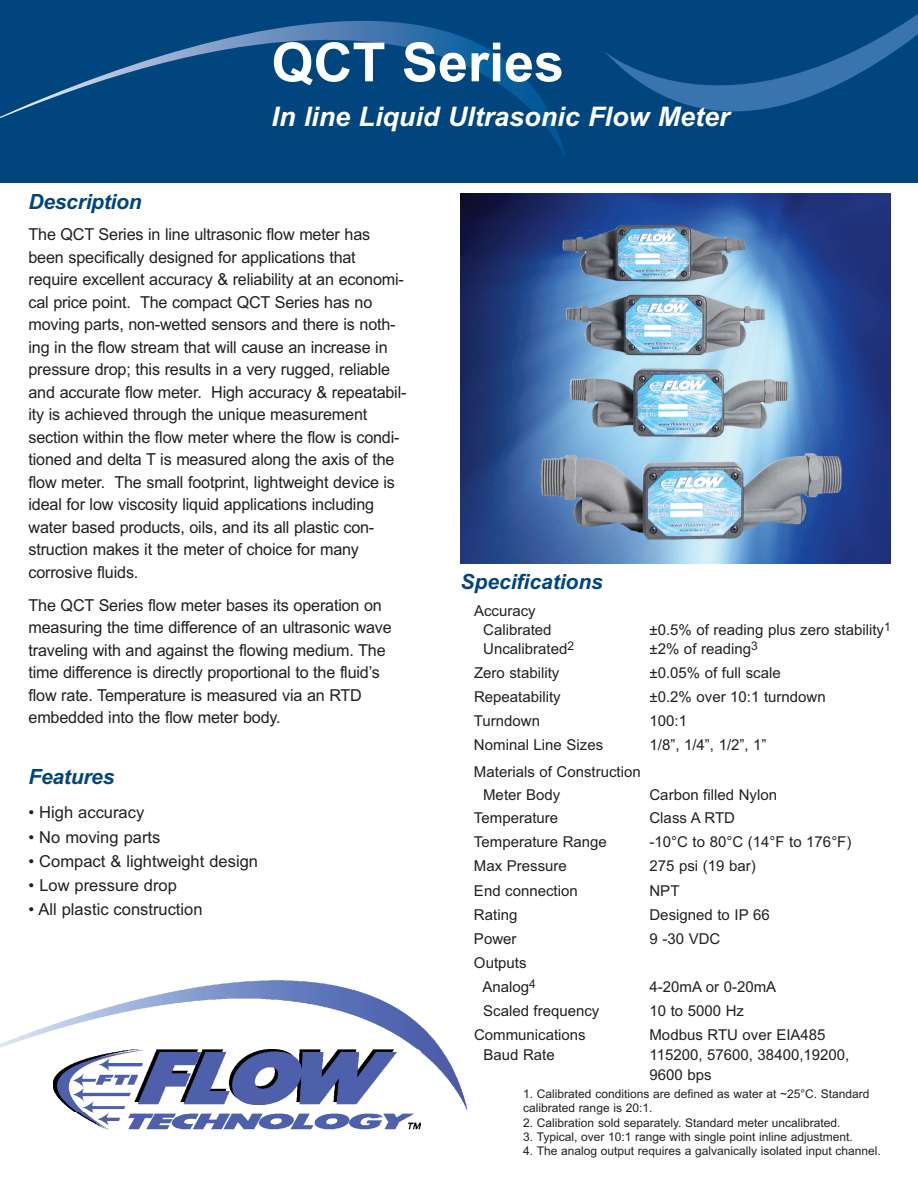
<style>
.page{position:relative;width:918px;height:1188px;background:#fff}
.page>*{position:absolute;margin:0;border:0;box-sizing:border-box;transform-origin:0 0}
.t1{font:700 54px "Arial";color:#fff}
.t2{font:italic 700 27px "Arial";color:#fff}
.t3{font:italic 700 21px "Arial";letter-spacing:-.01em;color:#01457f}
.t4{font:16.5px/22.5px "Arial";letter-spacing:-.01em;color:#231f20}
.t5{font:15px/18.8px "Arial";color:#231f20}
.t6{font:12px/14.4px "Arial";color:#231f20}
</style>
<div class="page">
<img style="left:0;top:980px;width:467px;height:130px">
<img style="left:53px;top:1050px;width:368px;height:80px">
<img style="left:461px;top:194px;width:429px;height:370px">
<div style="left:0;top:0;width:918px;height:182px;background:#01457f"></div>
<svg style="left:0;top:21px;width:566px;height:137px"></svg>
<svg style="left:605px;top:14px;width:313px;height:97px"></svg>
<h1 class="t1" style="left:272px;top:31px;width:294px">QCT Series</h1>
<h2 class="t2" style="left:272px;top:101px;width:460px">In line Liquid Ultrasonic Flow Meter</h2>
<p class="t3" style="left:28px;top:189px;width:115px">Description</p>
<p class="t4" style="left:29px;top:223px;width:380px">The QCT Series in line ultrasonic flow meter has been specifically designed for applications that require excellent accuracy &amp; reliability at an economi&shy;cal price point. The compact QCT Series has no moving parts, non-wetted sensors and there is noth&shy;ing in the flow stream that will cause an increase in pressure drop; this results in a very rugged, reliable and accurate flow meter. High accuracy &amp; repeatabil&shy;ity is achieved through the unique measurement section within the flow meter where the flow is condi&shy;tioned and delta T is measured along the axis of the flow meter. The small footprint, lightweight device is ideal for low viscosity liquid applications including water based products, oils, and its all plastic con&shy;struction makes it the meter of choice for many corrosive fluids.</p>
<p class="t4" style="left:29px;top:594px;width:365px">The QCT Series flow meter bases its operation on measuring the time difference of an ultrasonic wave traveling with and against the flowing medium. The time difference is directly proportional to the fluid’s flow rate. Temperature is measured via an RTD embedded into the flow meter body.</p>
<p class="t3" style="left:28px;top:764px;width:87px">Features</p>
<p class="t4" style="left:28px;top:801px;width:117px">• High accuracy</p>
<p class="t4" style="left:29px;top:826px;width:133px">• No moving parts</p>
<p class="t4" style="left:29px;top:850px;width:231px">• Compact &amp; lightweight design</p>
<p class="t4" style="left:29px;top:874px;width:150px">• Low pressure drop</p>
<p class="t4" style="left:29px;top:898px;width:176px">• All plastic construction</p>
<p class="t3" style="left:460px;top:569px;width:144px">Specifications</p>
<p class="t5" style="left:483px;top:602px;width:70px;text-indent:-9px">Accuracy<br>Calibrated</p>
<p class="t5" style="left:650px;top:620px;width:243px">±0.5% of reading plus zero stability<sup>1</sup></p>
<p class="t5" style="left:483px;top:639px;width:92px">Uncalibrated<sup>2</sup></p>
<p class="t5" style="left:650px;top:639px;width:110px">±2% of reading<sup>3</sup></p>
<p class="t5" style="left:474px;top:663px;width:87px">Zero stability</p>
<p class="t5" style="left:650px;top:663px;width:133px">±0.05% of full scale</p>
<p class="t5" style="left:474px;top:687px;width:88px">Repeatability</p>
<p class="t5" style="left:650px;top:687px;width:178px">±0.2% over 10:1 turndown</p>
<p class="t5" style="left:474px;top:711px;width:68px">Turndown</p>
<p class="t5" style="left:649px;top:711px;width:39px">100:1</p>
<p class="t5" style="left:474px;top:735px;width:131px">Nominal Line Sizes</p>
<p class="t5" style="left:649px;top:735px;width:119px">1/8”, 1/4”, 1/2”, 1”</p>
<p class="t5" style="left:483px;top:760px;width:159px;line-height:23.2px;text-indent:-9px">Materials of Construction<br>Meter Body</p>
<p class="t5" style="left:649px;top:786px;width:129px">Carbon filled Nylon</p>
<p class="t5" style="left:474px;top:809px;width:86px">Temperature</p>
<p class="t5" style="left:649px;top:809px;width:87px">Class A RTD</p>
<p class="t5" style="left:474px;top:833px;width:134px">Temperature Range</p>
<p class="t5" style="left:649px;top:833px;width:203px">-10°C to 80°C (14°F to 176°F)</p>
<p class="t5" style="left:474px;top:857px;width:94px">Max Pressure</p>
<p class="t5" style="left:649px;top:857px;width:108px">275 psi (19 bar)</p>
<p class="t5" style="left:474px;top:881px;width:105px">End connection</p>
<p class="t5" style="left:649px;top:881px;width:32px">NPT</p>
<p class="t5" style="left:474px;top:905px;width:45px">Rating</p>
<p class="t5" style="left:649px;top:905px;width:122px">Designed to IP 66</p>
<p class="t5" style="left:474px;top:929px;width:44px">Power</p>
<p class="t5" style="left:649px;top:929px;width:72px">9 -30 VDC</p>
<p class="t5" style="left:482px;top:950px;width:55px;line-height:24px;text-indent:-8px">Outputs<br>Analog<sup>4</sup></p>
<p class="t5" style="left:650px;top:977px;width:128px">4-20mA or 0-20mA</p>
<p class="t5" style="left:483px;top:1001px;width:118px">Scaled frequency</p>
<p class="t5" style="left:650px;top:1001px;width:96px">10 to 5000 Hz</p>
<p class="t5" style="left:474px;top:1025px;width:113px">Communications</p>
<p class="t5" style="left:650px;top:1025px;width:178px">Modbus RTU over EIA485</p>
<p class="t5" style="left:483px;top:1045px;width:73px">Baud Rate</p>
<p class="t5" style="left:649px;top:1045px;width:201px;line-height:20.2px">115200, 57600, 38400,19200,<br>9600 bps</p>
<p class="t6" style="left:523px;top:1086px;width:348px">1. Calibrated conditions are defined as water at ~25°C. Standard calibrated range is 20:1.</p>
<p class="t6" style="left:523px;top:1115px;width:319px">2. Calibration sold separately. Standard meter uncalibrated.</p>
<p class="t6" style="left:523px;top:1130px;width:331px">3. Typical, over 10:1 range with single point inline adjustment.</p>
<p class="t6" style="left:523px;top:1144px;width:359px">4. The analog output requires a galvanically isolated input channel.</p>
</div>
